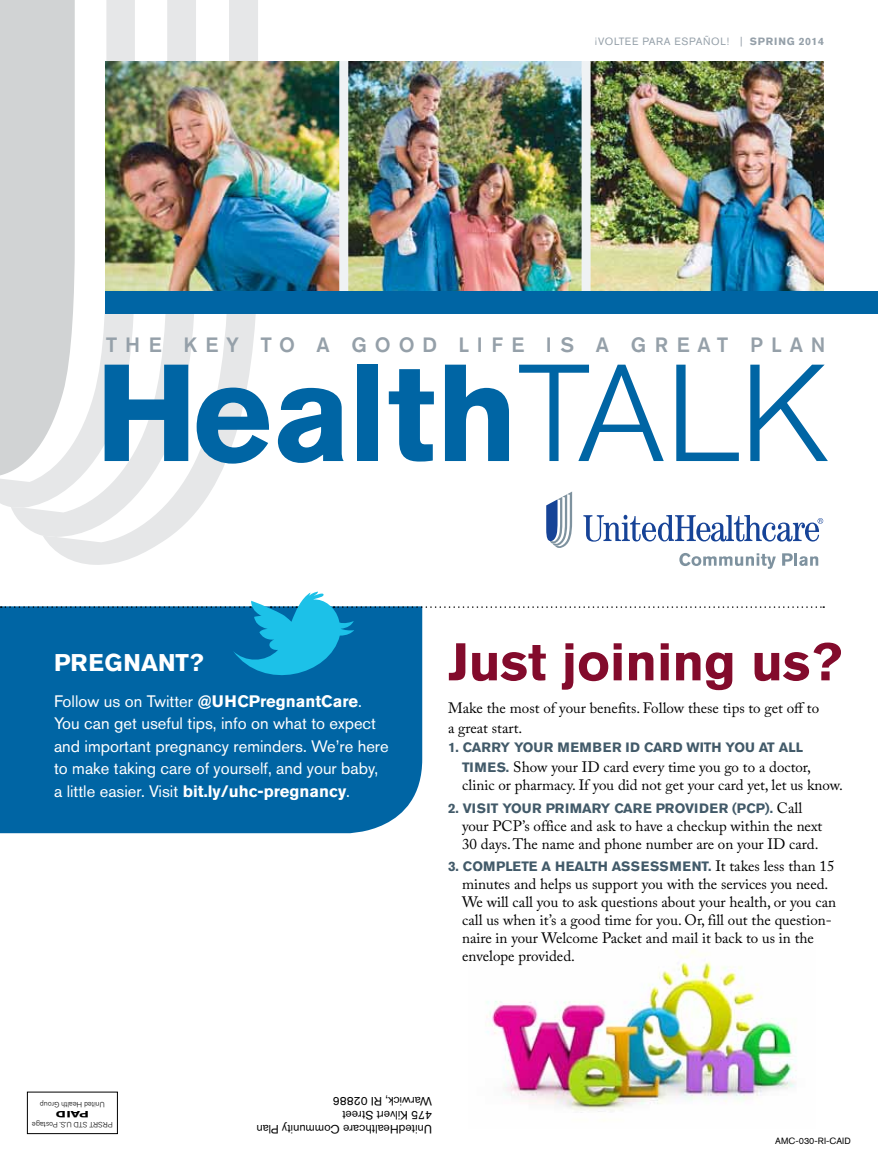
<style>
.page{position:relative;width:878px;height:1161px;background:#fff}
.page>*{position:absolute;margin:0;border:0;box-sizing:border-box;transform-origin:0 0}
.t1{font:700 136.5px "Akzidenz Grotesk BE";color:#0065a4}
.t2{font:700 52.5px "Akzidenz Grotesk BE";color:#830b2c}
.t3{font:700 24px "Akzidenz Grotesk BE";color:#fff}
.t4{font:500 20.55px "Akzidenz Grotesk BE";letter-spacing:.39em;color:#95a0a9}
.t5{font:16.5px/22.5px "Akzidenz Grotesk BE";color:#fff}
.t6{font:15px/18px "Adobe Caslon Pro";color:#000}
.t7{font:700 13.5px "Akzidenz Grotesk BE";color:#425a69}
.t8{font:700 13.5px "Akzidenz Grotesk BE";letter-spacing:.02em;color:#425a69}
.t9{font:12px/14.2px "Akzidenz Grotesk BE";color:#000}
.t10{font:10.5px "Akzidenz Grotesk BE";letter-spacing:.07em;color:#95a0a9}
.t11{font:700 10.5px "Akzidenz Grotesk BE";letter-spacing:.05em;color:#95a0a9}
.t12{font:9px "Akzidenz Grotesk BE";color:#000}
.t13{font:700 9px "Akzidenz Grotesk BE";color:#000;scale:1.5 1}
.t14{font:300 7.5px "Akzidenz Grotesk BE";color:#000}
.s1{font-weight:400}
.s2{font-weight:300}
.s3{font-weight:700}
.s4{font-family:"Akzidenz Grotesk BE";font-weight:700;font-size:13.5px;color:#425a69}
.s5{font-family:"Adobe Caslon Pro";font-weight:400;font-size:15px;color:#000}
</style>
<div class="page">
<img style="left:487px;top:950px;width:309px;height:163px">
<div style="left:0;top:606px;width:422px;height:227px;background:#0065a4"></div>
<svg style="left:1px;top:592px;width:823px;height:83px"></svg>
<div style="left:27px;top:1092px;width:91px;height:42px;border:1px solid #000"></div>
<div style="left:0;top:0;width:11px;height:507px;background:#d1d3d4"></div>
<svg style="left:11px;top:0;width:32px;height:536px;fill:#d1d3d4"></svg>
<svg style="left:43px;top:0;width:215px;height:565px"></svg>
<svg style="left:583px;top:515px;width:240px;height:27px"></svg>
<svg style="left:546px;top:492px;width:26px;height:56px"></svg>
<svg style="left:679px;top:553px;width:96px;height:16px"></svg>
<svg style="left:782px;top:553px;width:36px;height:13px"></svg>
<img style="left:106px;top:61px;width:233px;height:230px">
<img style="left:348px;top:61px;width:233px;height:230px">
<img style="left:590px;top:61px;width:234px;height:230px">
<div style="left:339px;top:61px;width:9px;height:242px;background:#eff2f4"></div>
<div style="left:581px;top:61px;width:9px;height:242px;background:#eff2f4"></div>
<div style="left:106px;top:291px;width:772px;height:23px;background:#0065a4"></div>
<p class="t10" style="left:594px;top:35px;width:56px">¡Voltee para</p>
<p class="t10" style="left:674px;top:35px;width:15px">espa</p>
<p class="t11" style="left:703px;top:36px;width:122px"><span class="s1">Ñol! |</span> SPRING 2014</p>
<h3 class="t4" style="left:106px;top:332px;width:619px">THE KEY T O A GOOD LIFE IS A GREAT</h3>
<h3 class="t4" style="left:750px;top:332px;width:77px">PLAN</h3>
<h1 class="t1" style="left:95px;top:334px;width:736px">Health<span class="s2">TALK</span></h1>
<h3 class="t3" style="left:54px;top:649px;width:87px">Pregnan</h3>
<h3 class="t3" style="left:176px;top:649px;width:29px">t?</h3>
<p class="t5" style="left:54px;top:690px;width:336px">Follow us on Twitter <span class="s3">@UH CPregnantCare</span>.<br>You can get useful tips, info on what to expect and important pregnancy reminders. We’re here to make taking care of yourself, and your baby, a little easier. Visit <span class="s3">bit.ly/uhc-pregnancy</span>.</p>
<h2 class="t2" style="left:448px;top:632px;width:395px">Just joining us?</h2>
<p class="t6" style="left:448px;top:698px;width:372px;line-height:19.5px">Make the most of your benefits. Follow these tips to get off to a great start.</p>
<p class="t8" style="left:448px;top:740px;width:288px">1. CARRY YOUR MEMBER ID CARD with you</p>
<p class="t7" style="left:758px;top:740px;width:46px">at all</p>
<p class="t7" style="left:462px;top:759px;width:17px">time</p>
<p class="t6" style="left:462px;top:758px;width:382px;text-align:center"><span class="s4">s.</span> Show your ID card every time you go to a doctor,<br>clinic or pharmacy. If you did not get your card yet, let us know.</p>
<p class="t7" style="left:448px;top:800px;width:356px">2. VISIT YOUR PRIMARY CARE PROVIDER (PCP). <span class="s5">Call</span></p>
<p class="t6" style="left:462px;top:816px;width:362px">your PCP’s office and ask to have a checkup within the next<br>30 days. The name and phone number are on your ID card.</p>
<p class="t7" style="left:448px;top:859px;width:145px">3. COMPLETE A H EALTH</p>
<p class="t6" style="left:462px;top:857px;width:375px;text-indent:150px"><span class="s4">ASS ESS MENT.</span> It takes less than 15 minutes and helps us support you with the services you need.<br>We will call you to ask questions about your health, or you can call us when it’s a good time for you. Or, fill out the question&shy;naire in your Welcome Packet and mail it back to us in the envelope provided.</p>
<p class="t14" style="left:105px;top:1109px;width:66px;rotate:-180deg">United Health Group</p>
<p class="t13" style="left:89px;top:1119px;width:23px;rotate:-180deg">PAID</p>
<p class="t14" style="left:113px;top:1128px;width:82px;rotate:-180deg">PRSRT STD U.S. Postage</p>
<p class="t9" style="left:432px;top:1136px;width:177px;rotate:-180deg">UnitedHealthcare Community Plan<br>475 Kilvert Street<br>Warwick, RI 02886</p>
<p class="t12" style="left:775px;top:1136px;width:77px">AMC-030-RI-CAID</p>
</div>
